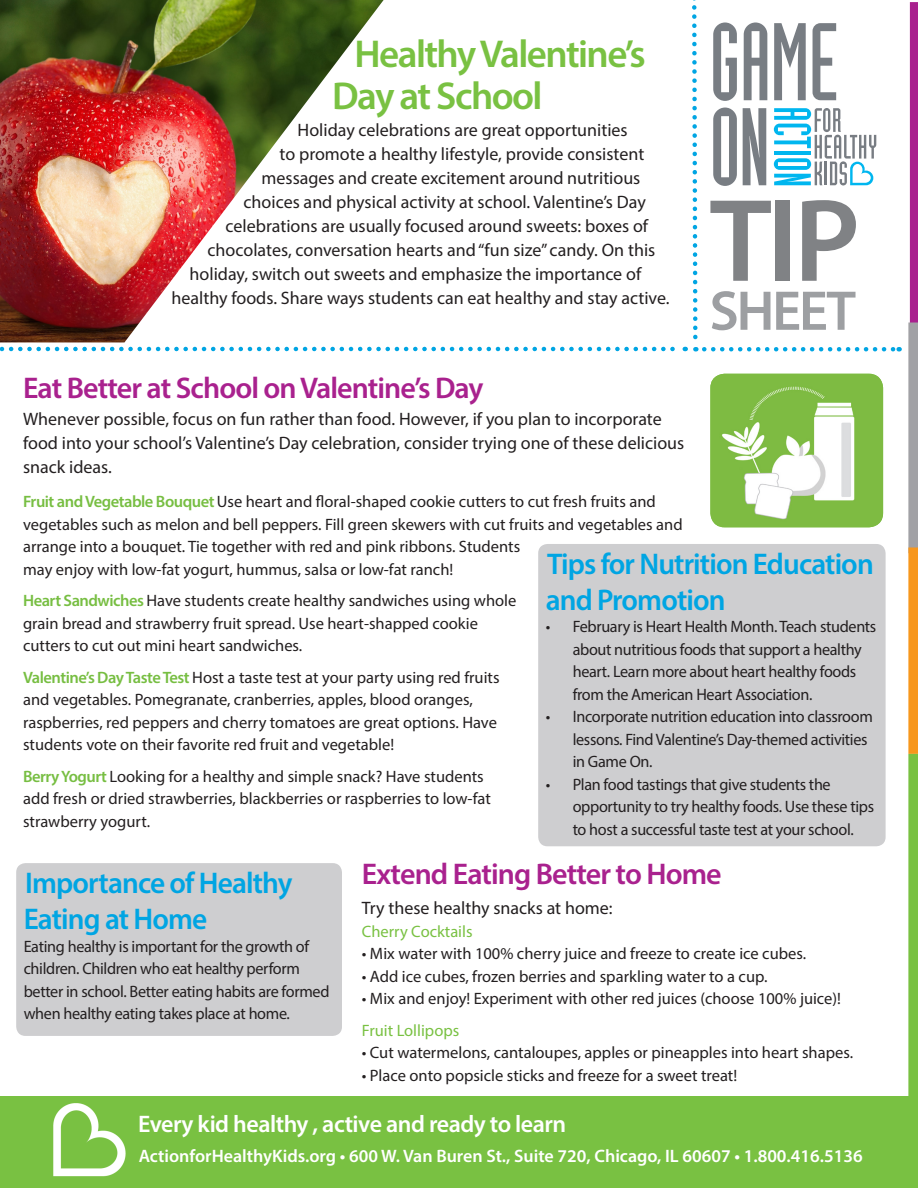
<style>
.page{position:relative;width:918px;height:1188px;background:#fff}
.page>*{position:absolute;margin:0;border:0;box-sizing:border-box;transform-origin:0 0}
.t1{font:600 118.8px "Myriad Pro";color:#808285}
.t2{font:600 56.4px "Myriad Pro";letter-spacing:-.04em;color:#9d9fa2}
.Header_top{font:600 39px/42px "Myriad Pro";letter-spacing:-.04em;color:#79c142}
.t3{font:600 30px/36px "Myriad Pro";letter-spacing:-.03em;color:#00a5e3}
.Sub_Header{font:600 30px "Myriad Pro";letter-spacing:-.03em;color:#a9218e}
.t4{font:600 24px "Myriad Pro";letter-spacing:-.02em;color:#fff}
.Header_sub_copy{font:18px "Myriad Pro";color:#231f20}
.Body_Copy{font:18px/24px "Myriad Pro";color:#231f20}
.t5{font:600 18px "Myriad Pro";color:#fff}
.Header_B{font:18px "Myriad Pro";color:#231f20}
.Header_B-2{font:16.5px/22.5px "Myriad Pro";color:#231f20}
.Header_B-3{font:16.5px/22.5px "Myriad Pro";letter-spacing:-.02em;color:#231f20}
.Header_B-4{font:16.5px "Myriad Pro";color:#79c142}
.s1{font-weight:600;color:#77be42}
</style>
<div class="page">
<div style="left:910px;top:2px;width:8px;height:324px;background:#a9218e"></div>
<div style="left:908px;top:322px;width:10px;height:231px;background:#a1a1a5"></div>
<div style="left:908px;top:548px;width:10px;height:206px;background:#f7971d"></div>
<div style="left:908px;top:754px;width:10px;height:434px;background:#79c142"></div>
<div style="left:0;top:1096px;width:918px;height:92px;background:#79c142"></div>
<img style="left:53px;top:1103px;width:73px;height:74px">
<img style="left:710px;top:374px;width:173px;height:153px">
<svg style="left:0;top:0;width:900px;height:351px"></svg>
<div style="left:538px;top:544px;width:348px;height:302px;background:#ceced0;border-radius:9px"></div>
<div style="left:16px;top:863px;width:326px;height:173px;background:#ceced0;border-radius:9px"></div>
<img style="left:0;top:0;width:384px;height:342px">
<p class="Header_top" style="left:332px;top:32px;width:315px;text-indent:22px">Healthy Valentine’s<br>Day at School</p>
<p class="Header_sub_copy" style="left:298px;top:119px;width:332px">Holiday celebrations are great opportunities</p>
<p class="Header_sub_copy" style="left:280px;top:143px;width:366px">to promote a healthy lifestyle, provide consistent</p>
<p class="Header_sub_copy" style="left:262px;top:167px;width:380px">messages and create excitement around nutritious</p>
<p class="Header_sub_copy" style="left:244px;top:191px;width:404px">choices and physical activity at school. Valentine’s Day</p>
<p class="Header_sub_copy" style="left:226px;top:215px;width:424px">celebrations are usually focused around sweets: boxes of</p>
<p class="Header_sub_copy" style="left:208px;top:239px;width:449px">chocolates, conversation hearts and “fun size” candy. On this</p>
<p class="Header_sub_copy" style="left:190px;top:263px;width:453px">holiday, switch out sweets and emphasize the importance of</p>
<p class="Header_sub_copy" style="left:172px;top:287px;width:500px">healthy foods. Share ways students can eat healthy and stay active.</p>
<p class="t1" style="left:709px;top:165px;width:152px">TIP</p>
<p class="t2" style="left:709px;top:275px;width:148px">SHEET</p>
<p class="Sub_Header" style="left:23px;top:369px;width:462px">Eat Better at School on Valentine’s Day</p>
<p class="Body_Copy" style="left:23px;top:406px;width:663px">Whenever possible, focus on fun rather than food. However, if you plan to incorporate food into your school’s Valentine’s Day celebration, consider trying one of these delicious snack ideas.</p>
<p class="Header_B-2" style="left:23px;top:490px;width:661px"><span class="s1">Fruit and Vegetable Bouquet</span> Use heart and floral-shaped cookie cutters to cut fresh fruits and vegetables such as melon and bell peppers. Fill green skewers with cut fruits and vegetables and arrange into a bouquet. Tie together with red and pink ribbons. Students<br>may enjoy with low-fat yogurt, hummus, salsa or low-fat ranch!</p>
<p class="Header_B-2" style="left:23px;top:589px;width:495px"><span class="s1">Heart Sandwiches</span>Have students create healthy sandwiches using whole grain bread and strawberry fruit spread. Use heart-shapped cookie cutters to cut out mini heart sandwiches.</p>
<p class="Header_B-2" style="left:23px;top:666px;width:478px"><span class="s1">Valentine’s Day Taste Test</span>Host a taste test at your party using red fruits and vegetables. Pomegranate, cranberries, apples, blood oranges, raspberries, red peppers and cherry tomatoes are great options. Have students vote on their favorite red fruit and vegetable!</p>
<p class="Header_B-2" style="left:23px;top:765px;width:469px"><span class="s1">Berry Yogurt</span> Looking for a healthy and simple snack? Have students add fresh or dried strawberries, blackberries or raspberries to low-fat strawberry yogurt.</p>
<p class="t3" style="left:546px;top:545px;width:330px">Tips for Nutrition Education and Promotion</p>
<p class="Header_B-3" style="left:573px;top:615px;width:305px;text-indent:-27px">• February is Heart Health Month. Teach students about nutritious foods that support a healthy heart. Learn more about heart healthy foods from the American Heart Association.</p>
<p class="Header_B-3" style="left:573px;top:705px;width:302px;text-indent:-27px">• Incorporate nutrition education into classroom lessons. Find Valentine’s Day-themed activities in Game On.</p>
<p class="Header_B-3" style="left:573px;top:773px;width:303px;text-indent:-27px">• Plan food tastings that give students the opportunity to try healthy foods. Use these tips to host a successful taste test at your school.</p>
<p class="t3" style="left:24px;top:864px;width:270px">Importance of Healthy<br>Eating at Home</p>
<p class="Header_B-3" style="left:24px;top:935px;width:307px">Eating healthy is important for the growth of children. Children who eat healthy perform better in school. Better eating habits are formed when healthy eating takes place at home.</p>
<p class="Sub_Header" style="left:362px;top:855px;width:361px">Extend Eating Better to Home</p>
<p class="Header_B" style="left:362px;top:897px;width:252px">Try these healthy snacks at home:</p>
<p class="Header_B-4" style="left:362px;top:921px;width:112px">Cherry Cocktails</p>
<p class="Header_B-2" style="left:362px;top:942px;width:446px">• Mix water with 100% cherry juice and freeze to create ice cubes.</p>
<p class="Header_B-2" style="left:362px;top:965px;width:407px">• Add ice cubes, frozen berries and sparkling water to a cup.</p>
<p class="Header_B-2" style="left:362px;top:987px;width:481px">• Mix and enjoy! Experiment with other red juices (choose 100% juice)!</p>
<p class="Header_B-4" style="left:362px;top:1020px;width:99px">Fruit Lollipops</p>
<p class="Header_B-2" style="left:362px;top:1041px;width:493px">• Cut watermelons, cantaloupes, apples or pineapples into heart shapes.</p>
<p class="Header_B-2" style="left:362px;top:1064px;width:377px">• Place onto popsicle sticks and freeze for a sweet treat!</p>
<p class="t4" style="left:138px;top:1109px;width:430px">Every kid healthy , active and ready to learn</p>
<p class="t5" style="left:139px;top:1144px;width:725px">ActionforHealthyKids.org • 600 W. Van Buren St., Suite 720, Chicago, IL 60607 • 1.800.416.5136</p>
</div>
